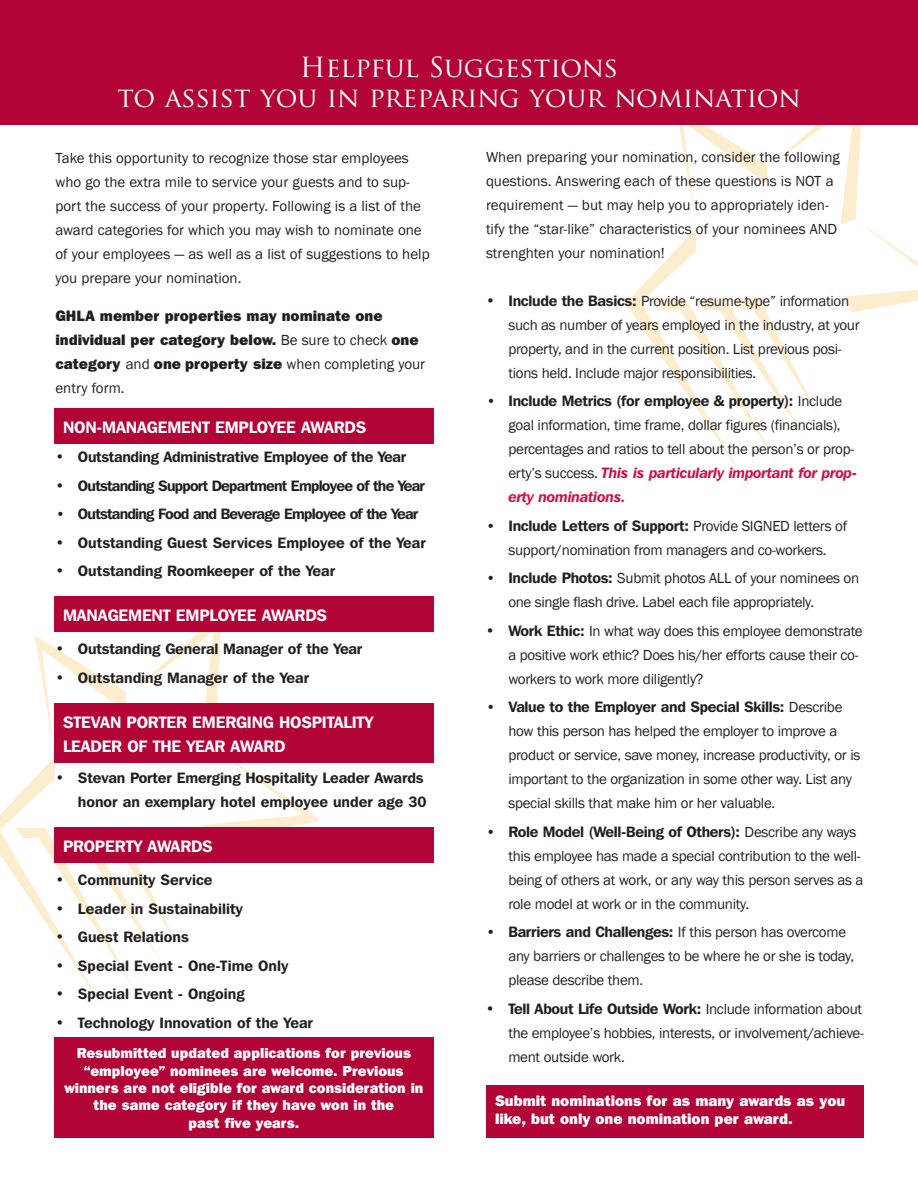
<style>
.page{position:relative;width:918px;height:1188px;background:#fff}
.page>*{position:absolute;margin:0;border:0;box-sizing:border-box;transform-origin:0 0}
.t1{font:27px/30px "Trajan Pro";color:#fff;text-align:center}
.t2{font:600 16.5px/24px "Franklin Gothic IT Cby BT";letter-spacing:-.01em;color:#fff}
.t3{font:15px/24px "Franklin Gothic";letter-spacing:-.02em;color:#231f20}
.t4{font:600 15px/24px "Franklin Gothic IT Cby BT";letter-spacing:-.01em;color:#231f20;text-align:right}
.t5{font:15px/24px "Franklin Gothic";color:#231f20}
.t6{font:800 15px/24px "Franklin Gothic IT Cby BT";color:#231f20}
.t7{font:600 15px "Franklin Gothic IT Cby BT";letter-spacing:-.05em;color:#231f20}
.t8{font:800 15px/18px "Franklin Gothic IT Cby BT";color:#fff}
.t9{font:italic 600 15px/24px "Franklin Gothic IT Cby BT";letter-spacing:-.02em;color:#d20d44}
.t10{font:800 14.4px/17.4px "Franklin Gothic IT Cby BT";color:#fff;text-align:center}
.s1{font-family:"Franklin Gothic";font-weight:400}
.s2{font-family:"Franklin Gothic IT Cby BT";font-weight:600}
.s3{font-family:"Franklin Gothic";font-weight:400;font-style:normal;color:#231f20}
</style>
<div class="page">
<svg style="left:626px;top:124px;width:292px;height:351px"></svg>
<svg style="left:0;top:632px;width:320px;height:370px"></svg>
<div style="left:0;top:0;width:918px;height:124px;background:#b30437"></div>
<div style="left:54px;top:408px;width:380px;height:36px;background:#b30437"></div>
<div style="left:54px;top:596px;width:380px;height:36px;background:#b30437"></div>
<div style="left:486px;top:1085px;width:378px;height:53px;background:#b30437"></div>
<div style="left:54px;top:827px;width:380px;height:36px;background:#b30437"></div>
<div style="left:54px;top:704px;width:380px;height:59px;background:#b30437"></div>
<div style="left:54px;top:1037px;width:380px;height:101px;background:#b30437"></div>
<h1 class="t1" style="left:117px;top:52px;width:685px">Helpful Suggestions<br>to assist you in preparing your nomination</h1>
<p class="t5" style="left:56px;top:147px;width:376px">Take this opportunity to recognize those star employees who go the extra mile to service your guests and to sup&shy;port the success of your property. Following is a list of the award categories for which you may wish to nominate one of your employees — as well as a list of suggestions to help you prepare your nomination.</p>
<p class="t6" style="left:56px;top:303px;width:371px">GHLA member properties may nominate one individual per category below. <span class="s1">Be sure to check</span> one category <span class="s1">and</span> one property size <span class="s1">when completing your</span></p>
<p class="t5" style="left:55px;top:376px;width:71px">entry form.</p>
<p class="t2" style="left:63px;top:415px;width:305px">NON-MANAGEMENT EMPLOYEE AWARDS</p>
<p class="t4" style="left:55px;top:445px;width:352px">• Outstanding Administrative Employee of the Year</p>
<p class="t7" style="left:55px;top:476px;width:371px">• Outstanding Support Department Employee of the Year</p>
<p class="t7" style="left:55px;top:505px;width:364px"><span class="s1">•</span> Outstanding Food and Beverage Employee of the Year</p>
<p class="t4" style="left:55px;top:530px;width:372px">• Outstanding Guest Services Employee of the Year</p>
<p class="t4" style="left:55px;top:559px;width:281px">• Outstanding Roomkeeper of the Year</p>
<p class="t2" style="left:63px;top:603px;width:266px">MANAGEMENT EMPLOYEE AWARDS</p>
<p class="t4" style="left:55px;top:637px;width:308px">• Outstanding General Manager of the Year</p>
<p class="t4" style="left:55px;top:665px;width:255px">• Outstanding Manager of the Year</p>
<p class="t2" style="left:63px;top:710px;width:312px">STEVAN PORTER EMERGING HOSPITALITY<br>LEADER OF THE YEAR AWARD</p>
<p class="t4" style="left:55px;top:766px;width:373px">• Stevan Porter Emerging Hospitality Leader Awards honor an exemplary hotel employee under age 30</p>
<p class="t2" style="left:63px;top:834px;width:151px">PROPERTY AWARDS</p>
<p class="t4" style="left:55px;top:868px;width:159px">• Community Service</p>
<p class="t4" style="left:55px;top:896px;width:189px">• Leader in Sustainability</p>
<p class="t4" style="left:55px;top:925px;width:135px">• Guest Relations</p>
<p class="t4" style="left:55px;top:953px;width:234px">• Special Event - One-Time Only</p>
<p class="t4" style="left:55px;top:982px;width:191px">• Special Event - Ongoing</p>
<p class="t4" style="left:55px;top:1010px;width:259px">• Technology Innovation of the Year</p>
<p class="t10" style="left:64px;top:1044px;width:360px">Resubmitted updated applications for previous “employee” nominees are welcome. Previous winners are not eligible for award consideration in the same category if they have won in the<br>past five years.</p>
<p class="t5" style="left:486px;top:145px;width:355px">When preparing your nomination, consider the following questions. Answering each of these questions is NOT a requirement — but may help you to appropriately iden&shy;tify the “star-like” characteristics of your nominees AND strenghten your nomination!</p>
<p class="t3" style="left:508px;top:289px;width:353px;text-indent:-22px"><span class="s2">• Include the Basics:</span> Provide “resume-type” information such as number of years employed in the industry, at your property, and in the current position. List previous posi&shy;tions held. Include major responsibilities.</p>
<p class="t4" style="left:486px;top:389px;width:358px"><span class="s1">•</span> Include Metrics (for employee &amp; property): <span class="s1">Include</span></p>
<p class="t3" style="left:508px;top:414px;width:347px">goal information, time frame, dollar figures (financials), percentages and ratios to tell about the person’s or prop-</p>
<p class="t9" style="left:508px;top:461px;width:351px"><span class="s3">erty’s success.</span> This is particularly important for prop&shy;erty nominations.</p>
<p class="t4" style="left:486px;top:513px;width:363px"><span class="s1">•</span> Include Letters of Support: <span class="s1">Provide SIGNED letters of</span></p>
<p class="t3" style="left:508px;top:538px;width:320px">support/nomination from managers and co-workers.</p>
<p class="t3" style="left:508px;top:567px;width:352px;text-indent:-22px">• <span class="s2">Include Photos:</span> Submit photos ALL of your nominees on one single flash drive. Label each file appropriately.</p>
<p class="t3" style="left:508px;top:619px;width:356px;text-indent:-22px"><span class="s2">• Work Ethic:</span> In what way does this employee demonstrate a positive work ethic? Does his/her efforts cause their co&shy;workers to work more diligently?</p>
<p class="t4" style="left:486px;top:695px;width:358px"><span class="s1">•</span> Value to the Employer and Special Skills: <span class="s1">Describe</span></p>
<p class="t3" style="left:508px;top:720px;width:354px">how this person has helped the employer to improve a product or service, save money, increase productivity, or is important to the organization in some other way. List any special skills that make him or her valuable.</p>
<p class="t4" style="left:486px;top:819px;width:372px"><span class="s1">•</span> Role Model (Well-Being of Others): <span class="s1">Describe any ways</span></p>
<p class="t3" style="left:508px;top:844px;width:357px">this employee has made a special contribution to the well&shy;being of others at work, or any way this person serves as a role model at work or in the community.</p>
<p class="t3" style="left:508px;top:921px;width:347px;text-indent:-22px">• <span class="s2">Barriers and Challenges:</span> If this person has overcome any barriers or challenges to be where he or she is today, please describe them.</p>
<p class="t4" style="left:486px;top:996px;width:378px">• Tell About Life Outside Work: <span class="s1">Include information about</span></p>
<p class="t3" style="left:508px;top:1021px;width:357px">the employee’s hobbies, interests, or involvement/achieve&shy;ment outside work.</p>
<p class="t8" style="left:495px;top:1092px;width:352px">Submit nominations for as many awards as you like, but only one nomination per award.</p>
</div>
